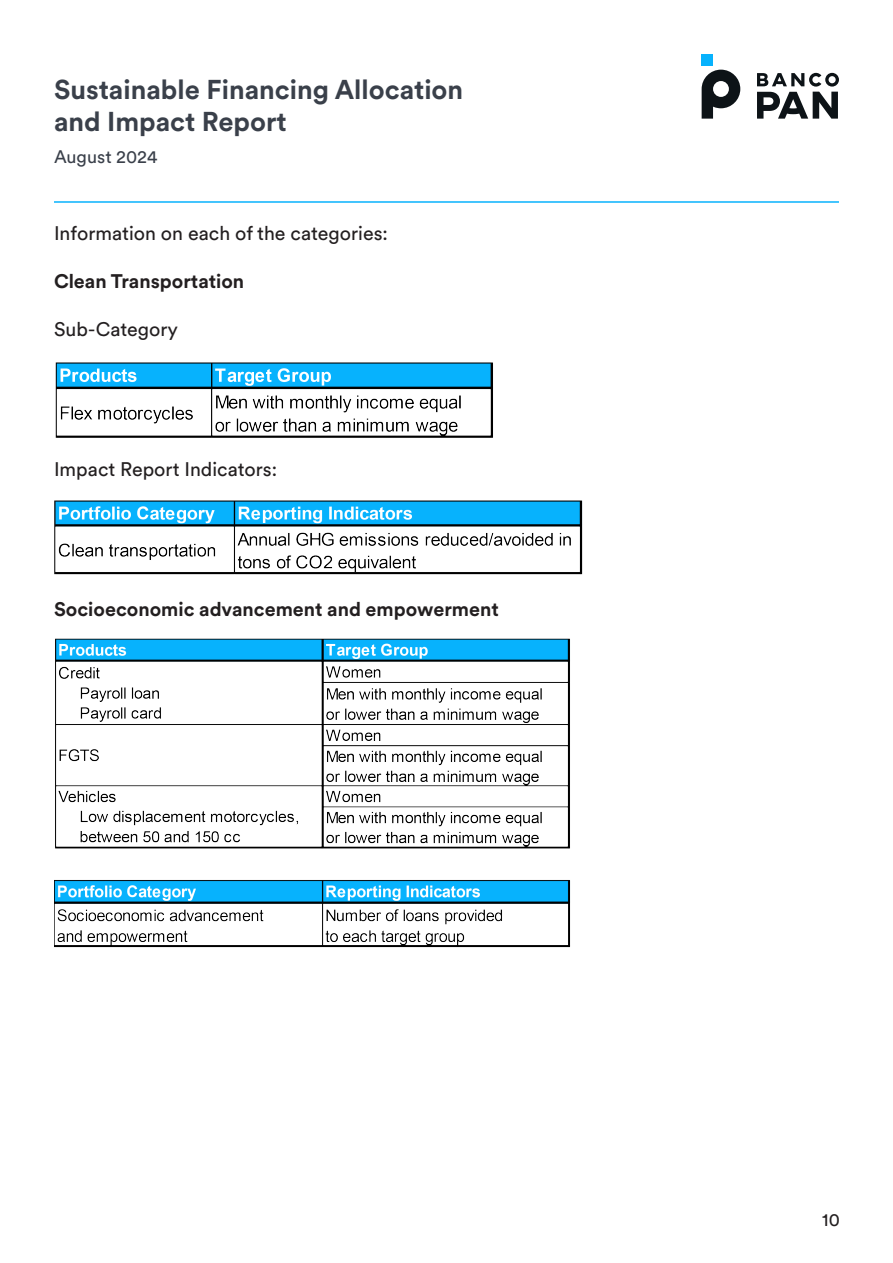
<style>
.page{position:relative;width:893px;height:1263px;background:#fff}
.page>*{position:absolute;margin:0;border:0;box-sizing:border-box;transform-origin:0 0}
.t1{font:700 27px/32.4px "Circular XX";color:#3a404a}
.t2{font:19.5px "Circular XX";color:#231f20}
.t3{font:700 19.5px "Circular XX";color:#231f20}
.t4{font:18px "Circular XX";color:#3a404a}
.t5{font:18px "Circular XX";color:#231f20}
</style>
<div class="page">
<svg style="left:757px;top:73px;width:82px;height:46px"></svg>
<svg style="left:702px;top:70px;width:38px;height:49px"></svg>
<div style="left:702px;top:54px;width:11px;height:11px;background:#07b2fd"></div>
<hr style="left:54px;top:201px;width:785px;height:2px;background:#07b2fd">
<img style="left:55px;top:362px;width:438px;height:76px">
<img style="left:54px;top:500px;width:529px;height:75px">
<img style="left:55px;top:638px;width:515px;height:211px">
<img style="left:54px;top:880px;width:517px;height:68px">
<h1 class="t1" style="left:54px;top:72px;width:411px">Sustainable Financing Allocation and Impact Report</h1>
<p class="t4" style="left:54px;top:144px;width:105px">August 2024</p>
<p class="t2" style="left:54px;top:220px;width:335px">Information on each of the categories:</p>
<p class="t3" style="left:54px;top:267px;width:192px">Clean Transportation</p>
<p class="t2" style="left:54px;top:316px;width:126px">Sub-Category</p>
<p class="t2" style="left:54px;top:457px;width:225px">Impact Report Indicators:</p>
<p class="t3" style="left:54px;top:596px;width:446px">Socioeconomic advancement and empowerment</p>
<p class="t5" style="left:822px;top:1208px;width:19px">10</p>
</div>
